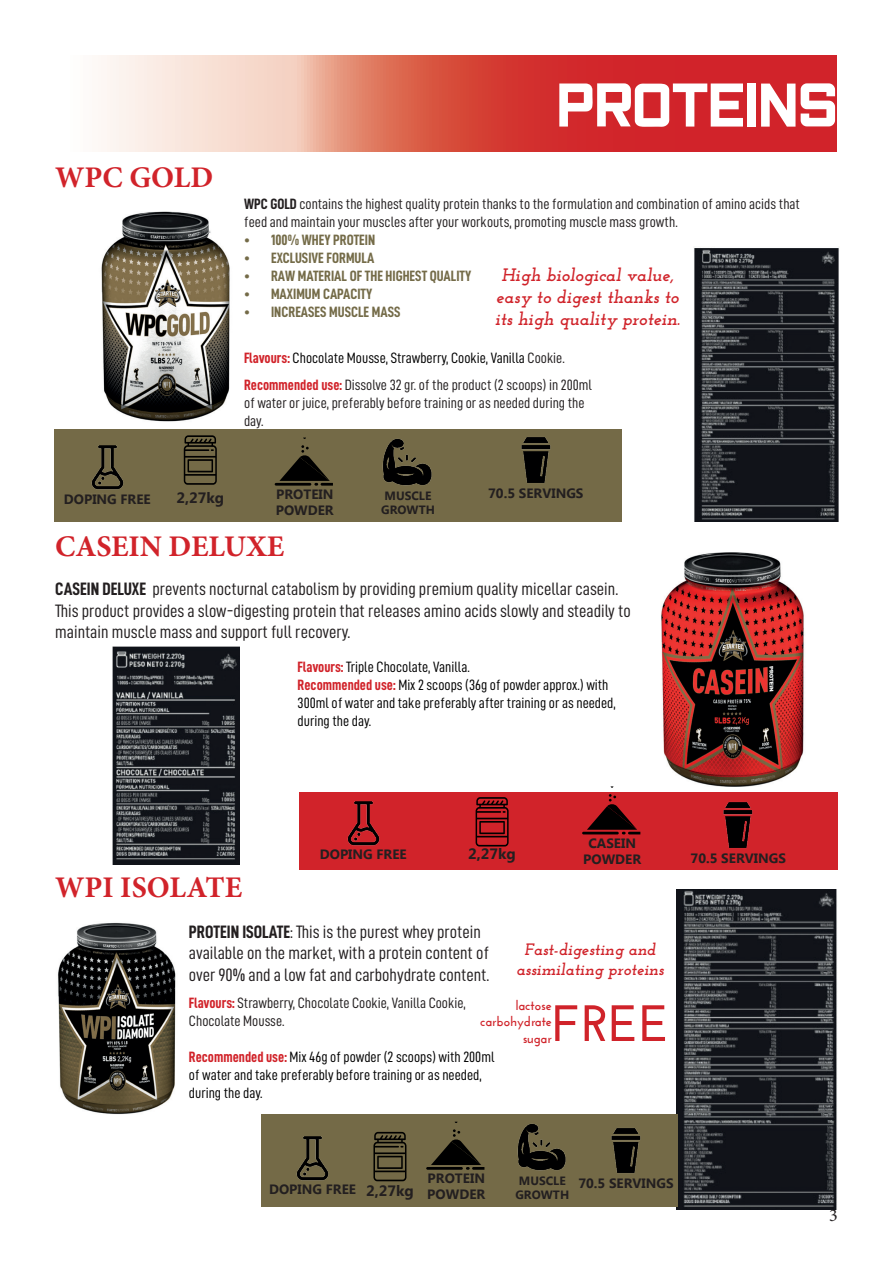
<style>
.page{position:relative;width:893px;height:1263px;background:#fff}
.page>*{position:absolute;margin:0;border:0;box-sizing:border-box;transform-origin:0 0}
.t1{font:61.5px "Closeness";color:#fff}
.t2{font:700 51px "Josefin Sans";color:#d0232a}
.t3{font:700 30px "Minion Pro";color:#d1232a}
.t4{font:18px/21.6px "D DIN Condensed";color:#231f20}
.t5{font:italic 100 18px/21.6px "Josefin Slab";color:#d0232a;text-align:center}
.t6{font:18px "Minion Pro";color:#231f20}
.t7{font:italic 100 16.5px/19.8px "Josefin Slab";color:#d0232a;text-align:center}
.t8{font:15px/18px "D DIN Condensed";color:#231f20}
.t9{font:15px/18px "D DIN Condensed";color:#000}
.t10{font:15px "D DIN Condensed Bold";color:#746b48}
.t11{font:700 15px "Microsoft New Tai Lue";color:#231f20}
.t12{font:700 13.5px/16.2px "Microsoft New Tai Lue";color:#231f20}
.t13{font:700 13.5px/16.2px "Josefin Sans";color:#d0232a;text-align:right}
.t14{font:700 12px/14.4px "Microsoft New Tai Lue";color:#231f20}
.s1{font-family:"D DIN Condensed Bold"}
.s2{font-family:"D DIN Condensed Bold";color:#d1232a}
.s3{color:#000}
</style>
<div class="page">
<img style="left:101px;top:211px;width:129px;height:211px">
<img style="left:694px;top:248px;width:145px;height:273px">
<img style="left:58px;top:922px;width:118px;height:193px">
<img style="left:677px;top:889px;width:160px;height:320px">
<div style="left:55px;top:429px;width:567px;height:92px;background:#746a47"></div>
<div style="left:299px;top:792px;width:539px;height:78px;background:#d1232a"></div>
<div style="left:261px;top:1115px;width:417px;height:92px;background:#746a47"></div>
<img style="left:112px;top:647px;width:127px;height:217px">
<img style="left:661px;top:552px;width:143px;height:234px">
<svg style="left:101px;top:55px;width:735px;height:97px;background:#df6d67"></svg>
<img style="left:91px;top:445px;width:33px;height:45px">
<img style="left:382px;top:438px;width:50px;height:48px">
<img style="left:521px;top:437px;width:29px;height:46px">
<img style="left:296px;top:1136px;width:33px;height:45px">
<img style="left:517px;top:1123px;width:49px;height:48px">
<img style="left:611px;top:1128px;width:29px;height:45px">
<hr style="left:275px;top:483px;width:36px;height:3px;background:#000">
<svg style="left:279px;top:445px;width:54px;height:41px"></svg>
<svg style="left:184px;top:435px;width:33px;height:50px"></svg>
<svg style="left:373px;top:1132px;width:33px;height:49px"></svg>
<hr style="left:426px;top:1167px;width:37px;height:3px;background:#000">
<svg style="left:431px;top:1129px;width:53px;height:41px"></svg>
<img style="left:347px;top:801px;width:33px;height:45px">
<svg style="left:476px;top:797px;width:33px;height:49px"></svg>
<hr style="left:582px;top:832px;width:37px;height:2px;background:#000">
<svg style="left:587px;top:794px;width:53px;height:40px"></svg>
<img style="left:723px;top:802px;width:30px;height:46px">
<h3 class="t3" style="left:55px;top:159px;width:159px">WPC GOLD</h3>
<h1 class="t1" style="left:557px;top:68px;width:282px">PROTEINS</h1>
<p class="t8" style="left:244px;top:194px;width:557px"><span class="s1">WPC GOLD</span> contains the highest quality protein thanks to the formulation and combination of amino acids that feed and maintain your muscles after your workouts, promoting muscle mass growth.</p>
<p class="t10" style="left:244px;top:231px;width:133px">• 100% WHEY PROTEIN</p>
<p class="t10" style="left:244px;top:249px;width:132px">• EXCLUSIVE FORMULA</p>
<p class="t10" style="left:244px;top:267px;width:229px">• RAW MATERIAL OF THE HIGHEST QUALITY</p>
<p class="t10" style="left:244px;top:285px;width:130px">• MAXIMUM CAPACITY</p>
<p class="t10" style="left:244px;top:303px;width:158px">• INCREASES MUSCLE MASS</p>
<p class="t5" style="left:495px;top:264px;width:186px">High biological value, easy to digest thanks to its high quality protein.</p>
<p class="t8" style="left:244px;top:343px;width:349px;line-height:27.9px"><span class="s2">Flavours:</span> <span class="s3">Chocolate Mousse, Strawberry, Cookie, Vanilla</span> Cookie.<br><span class="s2">Recommended use:</span> Dissolve 32 gr. of the product (2 scoops) in 200ml</p>
<p class="t8" style="left:244px;top:394px;width:342px">of water or juice, preferably before training or as needed during the day.</p>
<p class="t12" style="left:64px;top:492px;width:88px">DOPING FREE</p>
<p class="t11" style="left:176px;top:489px;width:49px">2,27kg</p>
<p class="t14" style="left:381px;top:489px;width:55px">MUSCLE<br>GROWTH</p>
<p class="t12" style="left:488px;top:486px;width:97px">70.5 SERVINGS</p>
<p class="t12" style="left:276px;top:487px;width:60px">PROTEIN<br>POWDER</p>
<h3 class="t3" style="left:55px;top:529px;width:231px">CASEIN DELUXE</h3>
<p class="t4" style="left:55px;top:578px;width:577px"><span class="s1">CASEIN DELUXE</span> prevents nocturnal catabolism by providing premium quality micellar casein.<br>This product provides a slow-digesting protein that releases amino acids slowly and steadily to maintain muscle mass and support full recovery.</p>
<p class="t9" style="left:298px;top:657px;width:319px"><span class="s2">Flavours:</span> Triple Chocolate, Vanilla.<br><span class="s2">Recommended use:</span> Mix 2 scoops (36g of powder approx.) with 300ml of water and take preferably after training or as needed, during the day.</p>
<h3 class="t3" style="left:55px;top:869px;width:188px">WPI ISOLATE</h3>
<p class="t12" style="left:320px;top:847px;width:88px">DOPING FREE</p>
<p class="t11" style="left:468px;top:845px;width:49px">2,27kg</p>
<p class="t12" style="left:583px;top:836px;width:60px;text-align:center">CASEIN<br>POWDER</p>
<p class="t4" style="left:189px;top:920px;width:302px"><span class="s1">PROTEIN ISOLATE</span>: This is the purest whey protein available on the market, with a protein content of over 90% and a low fat and carbohydrate content.</p>
<p class="t8" style="left:189px;top:993px;width:278px"><span class="s2">Flavours:</span> Strawberry, Chocolate Cookie, Vanilla Cookie,<br>Chocolate Mousse.</p>
<p class="t9" style="left:189px;top:1047px;width:307px"><span class="s2">Recommended use:</span> Mix 46g of powder (2 scoops) with 200ml of water and take preferably before training or as needed, during the day.</p>
<p class="t7" style="left:516px;top:940px;width:149px">Fast-digesting and assimilating proteins</p>
<p class="t13" style="left:480px;top:997px;width:73px">lactose carbohydrate sugar</p>
<h2 class="t2" style="left:552px;top:993px;width:119px">FREE</h2>
<p class="t12" style="left:691px;top:851px;width:97px">70.5 SERVINGS</p>
<p class="t11" style="left:366px;top:1182px;width:49px">2,27kg</p>
<p class="t12" style="left:427px;top:1171px;width:60px">PROTEIN<br>POWDER</p>
<p class="t12" style="left:269px;top:1182px;width:88px">DOPING FREE</p>
<p class="t14" style="left:515px;top:1174px;width:55px">MUSCLE<br>GROWTH</p>
<p class="t12" style="left:578px;top:1176px;width:97px">70.5 SERVINGS</p>
<p class="t6" style="left:829px;top:1203px;width:10px">3</p>
</div>
